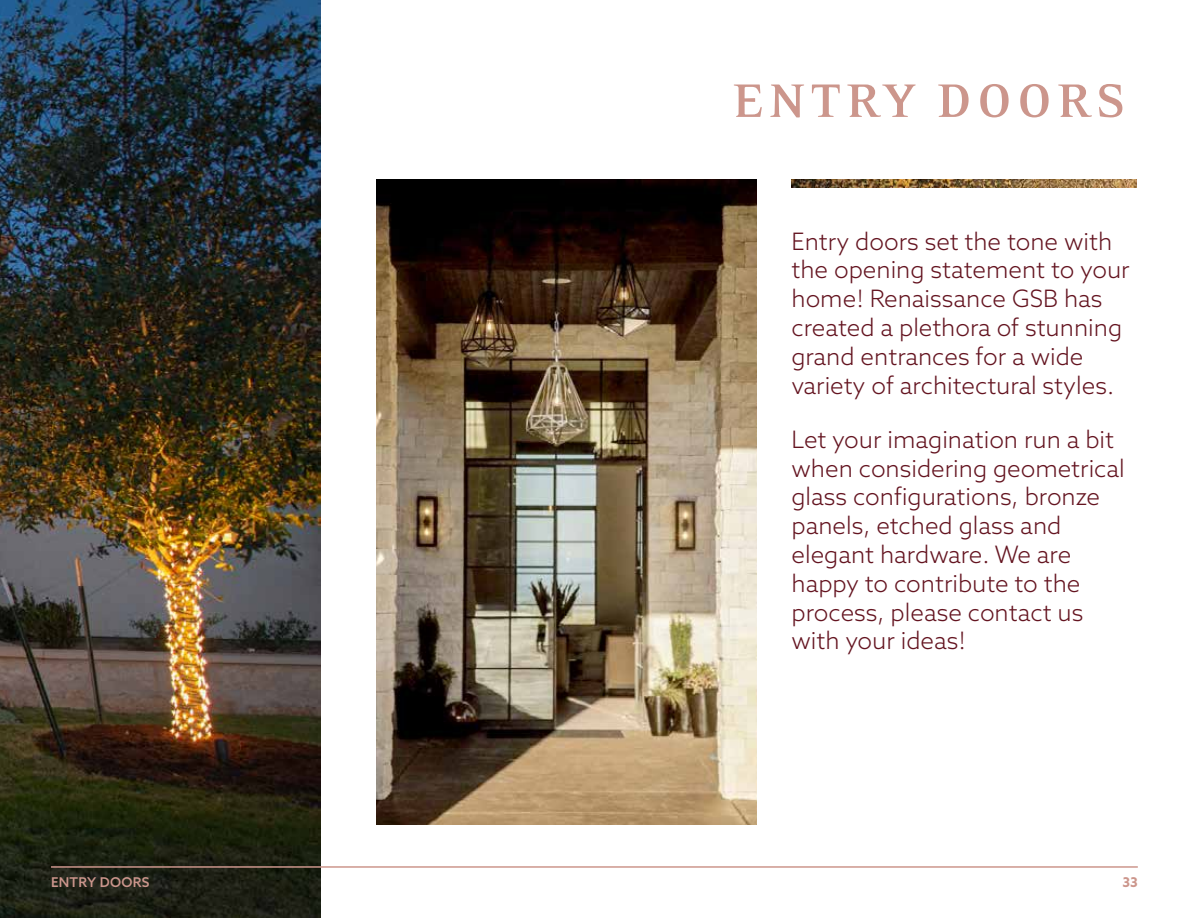
<style>
.page{position:relative;width:1188px;height:918px;background:#fff}
.page>*{position:absolute;margin:0;border:0;box-sizing:border-box;transform-origin:0 0}
.t1{font:700 54px "Eidetic Neo OT";letter-spacing:.1em;color:#cc968c}
.t2{font:300 24px/28.8px "Azo Sans";color:#641420}
.t3{font:500 13.5px "Azo Sans";letter-spacing:.02em;color:#cc968c}
.t4{font:700 13.5px "Azo Sans";color:#cc968c}
</style>
<div class="page">
<img style="left:0;top:0;width:321px;height:918px">
<img style="left:377px;top:180px;width:379px;height:645px">
<img style="left:792px;top:180px;width:345px;height:8px">
<hr style="left:51px;top:866px;width:1087px;height:2px;background:#cc968c">
<h1 class="t1" style="left:733px;top:73px;width:394px">ENTRY DOORS</h1>
<p class="t2" style="left:792px;top:226px;width:340px">Entry doors set the tone with the opening statement to your home! Renaissance GSB has created a plethora of stunning grand entrances for a wide variety of architectural styles.</p>
<p class="t2" style="left:792px;top:425px;width:335px">Let your imagination run a bit when considering geometrical glass configurations, bronze panels, etched glass and elegant hardware. We are happy to contribute to the process, please contact us with your ideas!</p>
<p class="t3" style="left:51px;top:873px;width:100px">ENTRY DOORS</p>
<p class="t4" style="left:1122px;top:873px;width:17px">33</p>
</div>
